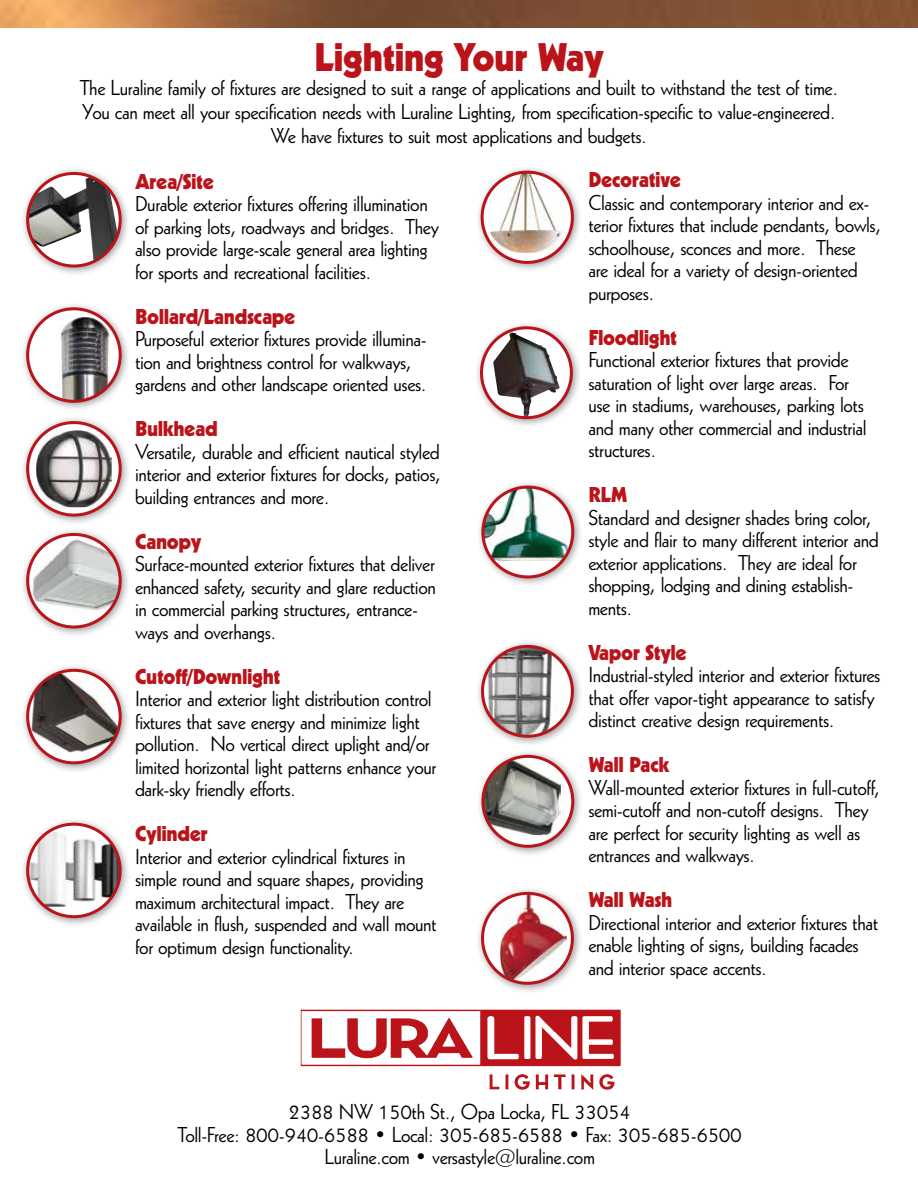
<style>
.page{position:relative;width:918px;height:1188px;background:#fff}
.page>*{position:absolute;margin:0;border:0;box-sizing:border-box;transform-origin:0 0}
.t1{font:39px "Geometric 231 BT Heavy C";letter-spacing:-.02em;color:#ba141a}
.t2{font:21px/22.5px "Geometric 231 BT Roman C";letter-spacing:-.02em;color:#000}
.t3{font:21px "Geometric 231 BT Heavy C";letter-spacing:-.02em;color:#ba141a}
</style>
<div class="page">
<img style="left:0;top:0;width:918px;height:27px">
<div style="left:475px;top:639px;width:108px;height:108px;background:#000;opacity:.39"></div>
<svg style="left:483px;top:646px;width:89px;height:90px"></svg>
<img style="left:483px;top:646px;width:82px;height:90px">
<div style="left:481px;top:645px;width:93px;height:93px;border:3px solid #ba141a;border-radius:50%"></div>
<div style="left:475px;top:165px;width:108px;height:108px;background:#000;opacity:.39"></div>
<svg style="left:482px;top:172px;width:90px;height:90px"></svg>
<img style="left:490px;top:172px;width:73px;height:81px">
<div style="left:481px;top:171px;width:93px;height:93px;border:3px solid #ba141a;border-radius:50%"></div>
<div style="left:476px;top:749px;width:107px;height:108px;background:#000;opacity:.39"></div>
<svg style="left:483px;top:756px;width:90px;height:90px"></svg>
<img style="left:483px;top:758px;width:78px;height:77px">
<div style="left:481px;top:755px;width:93px;height:93px;border:3px solid #ba141a;border-radius:50%"></div>
<div style="left:21px;top:415px;width:110px;height:111px;background:#000;opacity:.39"></div>
<svg style="left:28px;top:423px;width:92px;height:92px"></svg>
<img style="left:36px;top:430px;width:76px;height:77px">
<div style="left:26px;top:421px;width:96px;height:96px;border:3px solid #ba141a;border-radius:50%"></div>
<div style="left:21px;top:817px;width:110px;height:110px;background:#000;opacity:.39"></div>
<svg style="left:28px;top:824px;width:92px;height:93px"></svg>
<img style="left:29px;top:832px;width:90px;height:75px">
<div style="left:26px;top:823px;width:96px;height:95px;border:3px solid #ba141a;border-radius:50%"></div>
<div style="left:476px;top:480px;width:107px;height:107px;background:#000;opacity:.39"></div>
<div style="left:483px;top:487px;width:90px;height:90px;background:#fff;border-radius:50%"></div>
<img style="left:483px;top:487px;width:90px;height:74px">
<div style="left:481px;top:486px;width:93px;height:92px;border:3px solid #ba141a;border-radius:50%"></div>
<div style="left:21px;top:166px;width:110px;height:111px;background:#000;opacity:.39"></div>
<img style="left:28px;top:176px;width:90px;height:86px">
<div style="left:26px;top:172px;width:96px;height:96px;border:3px solid #ba141a;border-radius:50%"></div>
<div style="left:475px;top:886px;width:108px;height:108px;background:#000;opacity:.39"></div>
<div style="left:483px;top:893px;width:89px;height:90px;background:#fff;border-radius:50%"></div>
<img style="left:500px;top:893px;width:67px;height:90px">
<div style="left:481px;top:892px;width:93px;height:93px;border:3px solid #ba141a;border-radius:50%"></div>
<div style="left:474px;top:321px;width:108px;height:107px;background:#000;opacity:.39"></div>
<svg style="left:482px;top:328px;width:89px;height:90px"></svg>
<img style="left:493px;top:333px;width:67px;height:85px">
<div style="left:480px;top:326px;width:93px;height:93px;border:3px solid #ba141a;border-radius:50%"></div>
<div style="left:21px;top:302px;width:110px;height:110px;background:#000;opacity:.39"></div>
<div style="left:28px;top:309px;width:92px;height:92px;background:#fff;border-radius:50%"></div>
<img style="left:59px;top:316px;width:52px;height:85px">
<div style="left:26px;top:307px;width:96px;height:96px;border:3px solid #ba141a;border-radius:50%"></div>
<div style="left:21px;top:527px;width:110px;height:111px;background:#000;opacity:.39"></div>
<img style="left:28px;top:534px;width:92px;height:88px">
<div style="left:26px;top:533px;width:96px;height:95px;border:3px solid #ba141a;border-radius:50%"></div>
<div style="left:21px;top:663px;width:110px;height:110px;background:#000;opacity:.39"></div>
<svg style="left:28px;top:670px;width:92px;height:93px"></svg>
<img style="left:30px;top:670px;width:90px;height:83px">
<div style="left:26px;top:669px;width:96px;height:95px;border:3px solid #ba141a;border-radius:50%"></div>
<img style="left:300px;top:1009px;width:321px;height:81px">
<h1 class="t1" style="left:314px;top:33px;width:291px">Lighting Your Way</h1>
<p class="t2" style="left:80px;top:75px;width:760px;line-height:24px;text-align:center">The Luraline family of fixtures are designed to suit a range of applications and built to withstand the test of time.<br>You can meet all your specification needs with Luraline Lighting, from specification-specific to value-engineered.<br>We have fixtures to suit most applications and budgets.</p>
<p class="t3" style="left:135px;top:169px;width:81px">Area/Site</p>
<p class="t2" style="left:135px;top:192px;width:306px">Durable exterior fixtures offering illumination of parking lots, roadways and bridges. They also provide large-scale general area lighting for sports and recreational facilities.</p>
<p class="t3" style="left:135px;top:304px;width:162px">Bollard/Landscape</p>
<p class="t2" style="left:135px;top:327px;width:293px">Purposeful exterior fixtures provide illumina&shy;tion and brightness control for walkways, gardens and other landscape oriented uses.</p>
<p class="t3" style="left:135px;top:416px;width:84px">Bulkhead</p>
<p class="t2" style="left:135px;top:440px;width:307px;text-align:justify">Versatile, durable and efficient nautical styled interior and exterior fixtures for docks, patios, building entrances and more.</p>
<p class="t3" style="left:135px;top:528px;width:68px">Canopy</p>
<p class="t2" style="left:135px;top:552px;width:302px">Surface-mounted exterior fixtures that deliver enhanced safety, security and glare reduction in commercial parking structures, entrance&shy;ways and overhangs.</p>
<p class="t3" style="left:135px;top:663px;width:147px">Cutoff/Downlight</p>
<p class="t2" style="left:135px;top:687px;width:303px">Interior and exterior light distribution control fixtures that save energy and minimize light pollution. No vertical direct uplight and/or limited horizontal light patterns enhance your dark-sky friendly efforts.</p>
<p class="t3" style="left:135px;top:821px;width:74px">Cylinder</p>
<p class="t2" style="left:135px;top:845px;width:303px">Interior and exterior cylindrical fixtures in simple round and square shapes, providing maximum architectural impact. They are available in flush, suspended and wall mount for optimum design functionality.</p>
<p class="t3" style="left:588px;top:167px;width:94px">Decorative</p>
<p class="t2" style="left:588px;top:191px;width:294px">Classic and contemporary interior and ex&shy;terior fixtures that include pendants, bowls, schoolhouse, sconces and more. These<br>are ideal for a variety of design-oriented purposes.</p>
<p class="t3" style="left:588px;top:324px;width:90px">Floodlight</p>
<p class="t2" style="left:588px;top:348px;width:280px">Functional exterior fixtures that provide saturation of light over large areas. For use in stadiums, warehouses, parking lots and many other commercial and industrial structures.</p>
<p class="t3" style="left:588px;top:482px;width:41px">RLM</p>
<p class="t2" style="left:588px;top:505px;width:292px">Standard and designer shades bring color, style and flair to many different interior and exterior applications. They are ideal for shopping, lodging and dining establish&shy;ments.</p>
<p class="t3" style="left:588px;top:639px;width:100px">Vapor Style</p>
<p class="t2" style="left:588px;top:663px;width:294px">Industrial-styled interior and exterior fixtures that offer vapor-tight appearance to satisfy distinct creative design requirements.</p>
<p class="t3" style="left:588px;top:752px;width:83px">Wall Pack</p>
<p class="t2" style="left:588px;top:775px;width:293px">Wall-mounted exterior fixtures in full-cutoff, semi-cutoff and non-cutoff designs. They are perfect for security lighting as well as entrances and walkways.</p>
<p class="t3" style="left:588px;top:887px;width:85px">Wall Wash</p>
<p class="t2" style="left:588px;top:910px;width:291px">Directional interior and exterior fixtures that enable lighting of signs, building facades and interior space accents.</p>
<p class="t2" style="left:178px;top:1100px;width:566px;text-align:center">2388 NW 150th St., Opa Locka, FL 33054<br>Toll-Free: 800-940-6588 • Local: 305-685-6588 • Fax: 305-685-6500<br>Luraline.com • versastyle@luraline.com</p>
</div>
